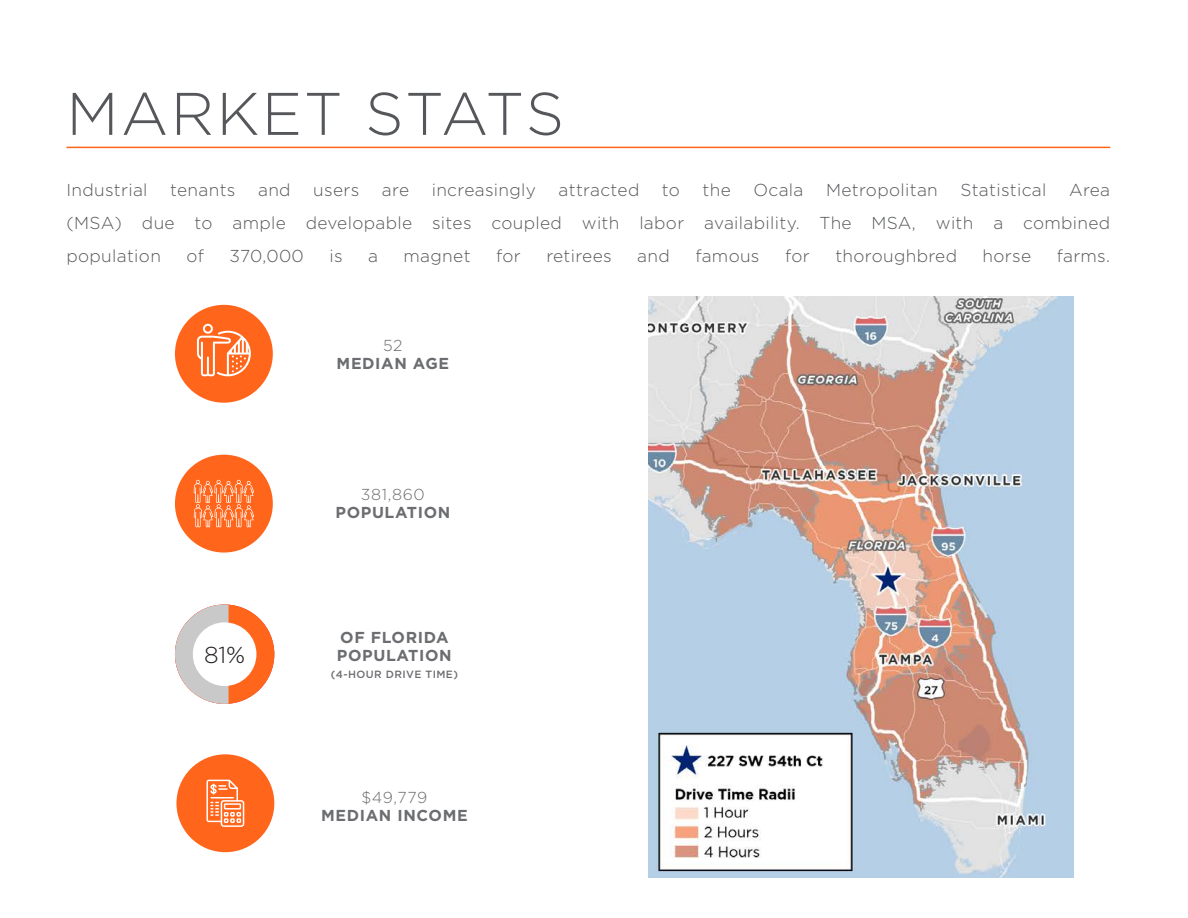
<style>
.page{position:relative;width:1188px;height:918px;background:#fff}
.page>*{position:absolute;margin:0;border:0;box-sizing:border-box;transform-origin:0 0}
.t1{font:300 60px "Gotham";letter-spacing:.035em;color:#55575a}
.t2{font:300 23.1px "Gotham";color:#231f20}
.t3{font:300 17.25px/33px "Gotham";letter-spacing:.02em;color:#55575a;text-align:justify}
.t4{font:700 15.9px/17.4px "Gotham";letter-spacing:.04em;color:#6c6d70;text-align:center}
.t5{font:300 15.9px "Gotham";letter-spacing:.03em;color:#6c6d70}
.t6{font:500 10.5px "Gotham";letter-spacing:.04em;color:#6c6d70}
.s1{font-weight:300}
</style>
<div class="page">
<hr style="left:66px;top:147px;width:1044px;height:1px;background:#ff661c">
<div style="left:175px;top:455px;width:98px;height:98px;background:#ff661c;border-radius:50%"></div>
<svg style="left:194px;top:480px;width:60px;height:47px"></svg>
<div style="left:176px;top:754px;width:98px;height:98px;background:#ff661c;border-radius:50%"></div>
<svg style="left:206px;top:780px;width:38px;height:47px"></svg>
<div style="left:175px;top:305px;width:98px;height:98px;background:#ff661c;border-radius:50%"></div>
<svg style="left:197px;top:324px;width:54px;height:52px"></svg>
<div style="left:175px;top:605px;width:99px;height:99px;background:#ff661c;border-radius:50%"></div>
<svg style="left:175px;top:605px;width:54px;height:99px"></svg>
<div style="left:193px;top:622px;width:63px;height:64px;background:#fff;border-radius:50%"></div>
<img style="left:648px;top:297px;width:426px;height:581px">
<img style="left:657px;top:729px;width:198px;height:142px">
<p class="t1" style="left:66px;top:76px;width:499px">MARKET STATS</p>
<p class="t3" style="left:66px;top:173px;width:83px">Industrial</p>
<p class="t3" style="left:170px;top:173px;width:67px">tenants</p>
<p class="t3" style="left:258px;top:173px;width:34px">and</p>
<p class="t3" style="left:313px;top:173px;width:48px">users</p>
<p class="t3" style="left:382px;top:173px;width:29px">are</p>
<p class="t3" style="left:432px;top:173px;width:106px">increasingly</p>
<p class="t3" style="left:559px;top:173px;width:82px">attracted</p>
<p class="t3" style="left:662px;top:173px;width:20px">to</p>
<p class="t3" style="left:703px;top:173px;width:30px">the</p>
<p class="t3" style="left:753px;top:173px;width:52px">Ocala</p>
<p class="t3" style="left:826px;top:173px;width:113px">Metropolitan</p>
<p class="t3" style="left:960px;top:173px;width:88px">Statistical</p>
<p class="t3" style="left:66px;top:173px;width:1045px;text-indent:1003px">Area (MSA) due to ample developable sites coupled with labor availability. The MSA, with a combined population</p>
<p class="t3" style="left:186px;top:239px;width:19px">of</p>
<p class="t3" style="left:230px;top:239px;width:76px">370,000</p>
<p class="t3" style="left:329px;top:239px;width:15px">is</p>
<p class="t3" style="left:368px;top:239px;width:11px">a</p>
<p class="t3" style="left:404px;top:239px;width:68px">magnet</p>
<p class="t3" style="left:496px;top:239px;width:26px">for</p>
<p class="t3" style="left:546px;top:239px;width:67px">retirees</p>
<p class="t3" style="left:637px;top:239px;width:34px">and</p>
<p class="t3" style="left:695px;top:239px;width:66px">famous</p>
<p class="t3" style="left:785px;top:239px;width:26px">for</p>
<p class="t3" style="left:835px;top:239px;width:123px">thoroughbred</p>
<p class="t3" style="left:983px;top:239px;width:50px">horse</p>
<p class="t3" style="left:1057px;top:239px;width:55px">farms.</p>
<p class="t5" style="left:383px;top:336px;width:21px">52</p>
<p class="t4" style="left:337px;top:354px;width:114px">MEDIAN AGE</p>
<p class="t2" style="left:204px;top:641px;width:43px">81%</p>
<p class="t4" style="left:335px;top:486px;width:116px"><span class="s1">381,860<br></span>POPULATION</p>
<p class="t4" style="left:337px;top:629px;width:116px;text-align:left">OF FLORIDA<br>POPULATION</p>
<p class="t6" style="left:331px;top:667px;width:129px">(4-HOUR DRIVE TIME)</p>
<p class="t5" style="left:361px;top:788px;width:68px">$49,779</p>
<p class="t4" style="left:321px;top:806px;width:148px">MEDIAN INCOME</p>
</div>
